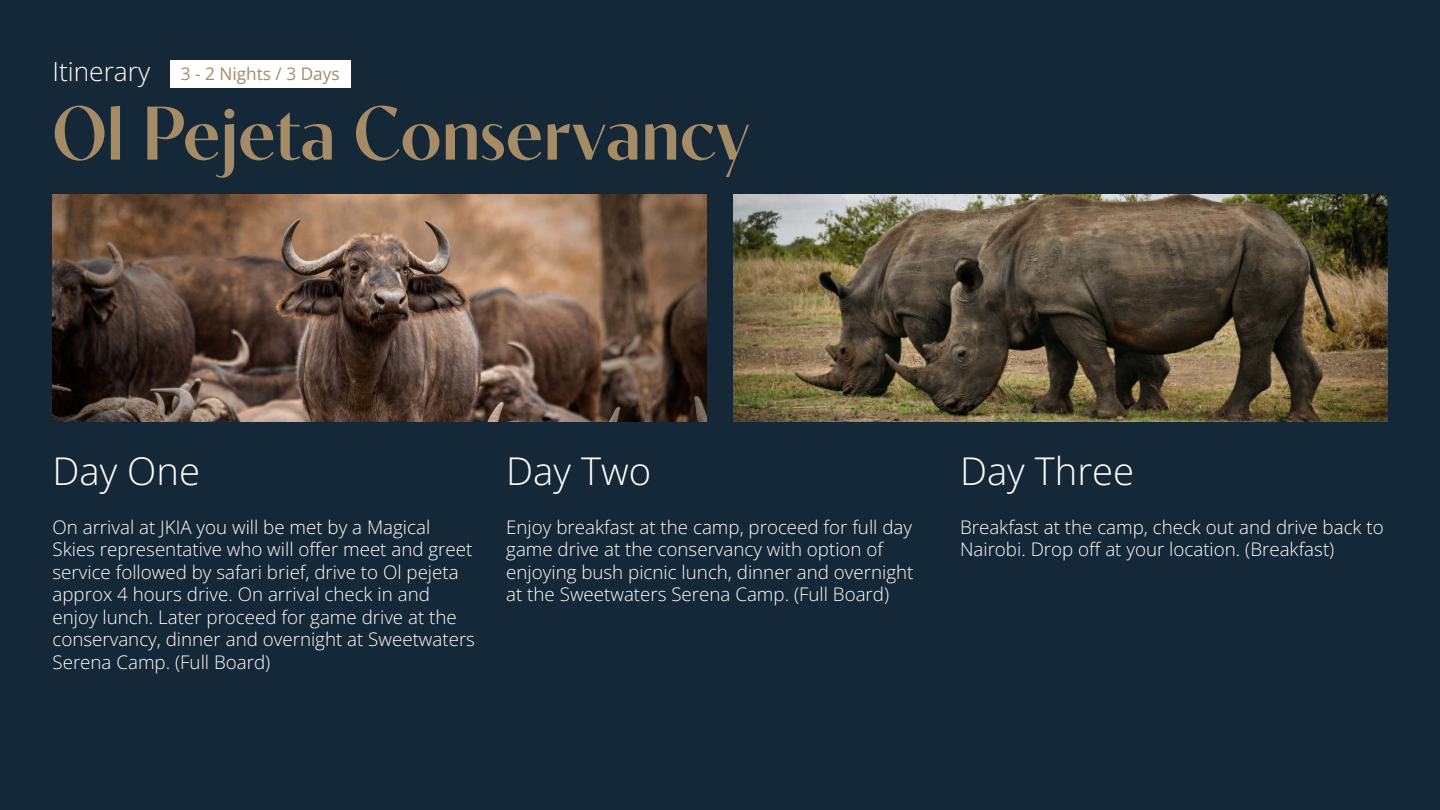
<style>
.page{position:relative;width:1440px;height:810px;background:#152837}
.page>*{position:absolute;margin:0;border:0;box-sizing:border-box;transform-origin:0 0}
.t1{font:500 75.75px "Contralto";color:#a58b66}
.t2{font:300 38.25px "Open Sans";color:#fff}
.t3{font:300 26.25px "Open Sans";color:#fff}
.t4{font:300 18.75px/22.5px "Open Sans";color:#fff}
.t5{font:17.25px "Open Sans";color:#a58b66}
</style>
<div class="page">
<div style="left:170px;top:60px;width:180px;height:28px;background:#fff"></div>
<img style="left:53px;top:194px;width:654px;height:228px">
<img style="left:733px;top:194px;width:655px;height:228px">
<p class="t3" style="left:52px;top:53px;width:99px">Itinerary</p>
<p class="t5" style="left:181px;top:62px;width:161px">3 - 2 Nights / 3 Days</p>
<p class="t1" style="left:52px;top:76px;width:698px">Ol Pejeta Conservancy</p>
<p class="t2" style="left:52px;top:445px;width:149px">Day One</p>
<p class="t2" style="left:506px;top:445px;width:146px">Day Two</p>
<p class="t2" style="left:960px;top:445px;width:176px">Day Three</p>
<p class="t4" style="left:52px;top:515px;width:424px">On arrival at JKIA you will be met by a Magical Skies representative who will offer meet and greet service followed by safari brief, drive to Ol pejeta approx 4 hours drive. On arrival check in and enjoy lunch. Later proceed for game drive at the conservancy, dinner and overnight at Sweetwaters Serena Camp. (Full Board)</p>
<p class="t4" style="left:506px;top:515px;width:409px">Enjoy breakfast at the camp, proceed for full day game drive at the conservancy with option of enjoying bush picnic lunch, dinner and overnight at the Sweetwaters Serena Camp. (Full Board)</p>
<p class="t4" style="left:960px;top:515px;width:425px">Breakfast at the camp, check out and drive back to<br>Nairobi. Drop off at your location. (Breakfast)</p>
</div>
